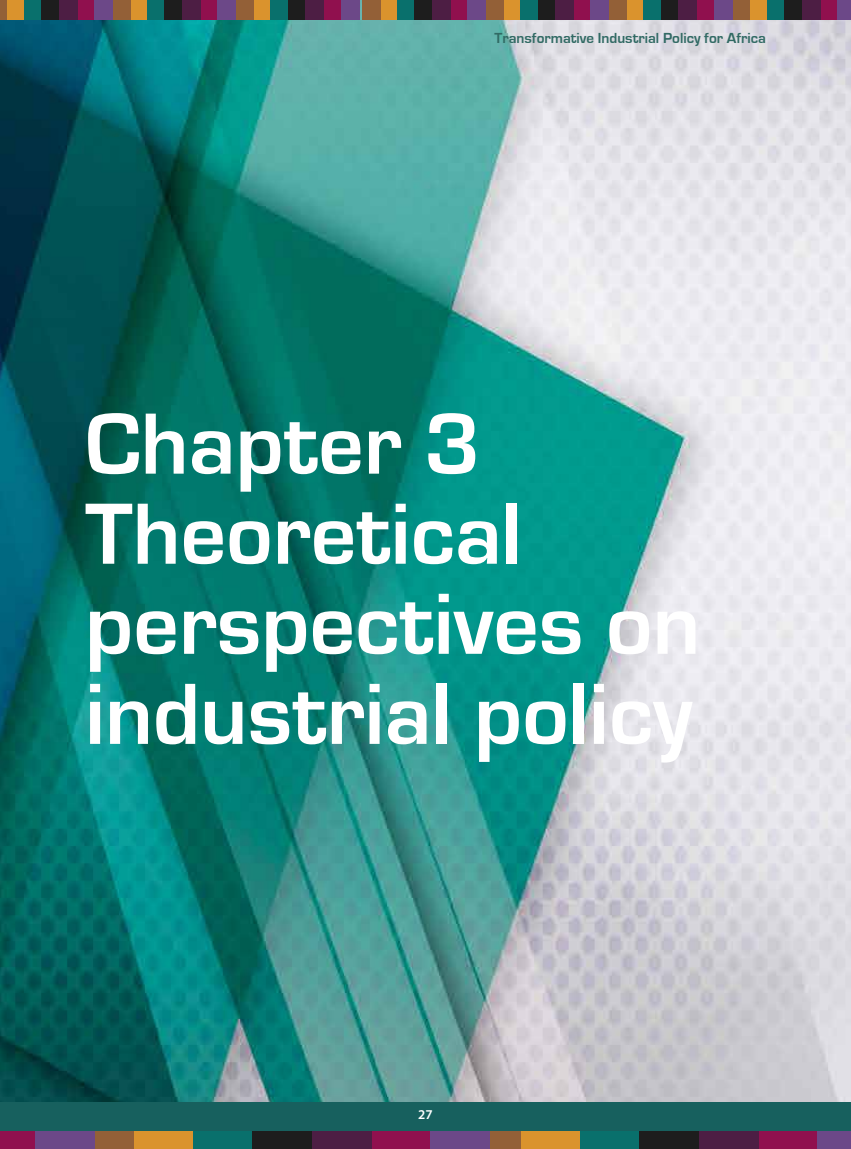
<style>
.page{position:relative;width:851px;height:1149px;background:#fff}
.page>*{position:absolute;margin:0;border:0;box-sizing:border-box;transform-origin:0 0}
.t1{font:700 90px/90px "Eurostile";color:#fff}
.t2{font:700 15px "Eurostile";color:#316a64}
.t3{font:600 13.5px "Myriad Pro";color:#fff}
</style>
<div class="page">
<img style="left:0;top:0;width:850px;height:1101px">
<div style="left:749px;top:0;width:18px;height:20px;background:#da932d"></div>
<div style="left:731px;top:0;width:19px;height:20px;background:#936037"></div>
<div style="left:819px;top:0;width:19px;height:20px;background:#90104e"></div>
<div style="left:766px;top:0;width:19px;height:20px;background:#09706c"></div>
<div style="left:784px;top:0;width:18px;height:20px;background:#1d1d1d"></div>
<div style="left:801px;top:0;width:19px;height:20px;background:#4d1e44"></div>
<div style="left:836px;top:0;width:14px;height:20px;background:#6c4888"></div>
<div style="left:625px;top:0;width:19px;height:20px;background:#da932d"></div>
<div style="left:608px;top:0;width:18px;height:20px;background:#936037"></div>
<div style="left:696px;top:0;width:18px;height:20px;background:#90104e"></div>
<div style="left:643px;top:0;width:19px;height:20px;background:#09706c"></div>
<div style="left:661px;top:0;width:18px;height:20px;background:#1d1d1d"></div>
<div style="left:678px;top:0;width:19px;height:20px;background:#4d1e44"></div>
<div style="left:713px;top:0;width:19px;height:20px;background:#6c4888"></div>
<div style="left:502px;top:0;width:19px;height:20px;background:#da932d"></div>
<div style="left:485px;top:0;width:18px;height:20px;background:#936037"></div>
<div style="left:573px;top:0;width:18px;height:20px;background:#90104e"></div>
<div style="left:520px;top:0;width:18px;height:20px;background:#09706c"></div>
<div style="left:537px;top:0;width:19px;height:20px;background:#1d1d1d"></div>
<div style="left:555px;top:0;width:19px;height:20px;background:#4d1e44"></div>
<div style="left:590px;top:0;width:19px;height:20px;background:#6c4888"></div>
<div style="left:379px;top:0;width:19px;height:20px;background:#da932d"></div>
<div style="left:362px;top:0;width:18px;height:20px;background:#936037"></div>
<div style="left:450px;top:0;width:18px;height:20px;background:#90104e"></div>
<div style="left:397px;top:0;width:18px;height:20px;background:#09706c"></div>
<div style="left:414px;top:0;width:19px;height:20px;background:#1d1d1d"></div>
<div style="left:432px;top:0;width:18px;height:20px;background:#4d1e44"></div>
<div style="left:467px;top:0;width:19px;height:20px;background:#6c4888"></div>
<div style="left:253px;top:0;width:18px;height:20px;background:#da932d"></div>
<div style="left:235px;top:0;width:18px;height:20px;background:#936037"></div>
<div style="left:323px;top:0;width:18px;height:20px;background:#90104e"></div>
<div style="left:270px;top:0;width:19px;height:20px;background:#09706c"></div>
<div style="left:288px;top:0;width:18px;height:20px;background:#1d1d1d"></div>
<div style="left:305px;top:0;width:19px;height:20px;background:#4d1e44"></div>
<div style="left:341px;top:0;width:18px;height:20px;background:#6c4888"></div>
<div style="left:129px;top:0;width:19px;height:20px;background:#da932d"></div>
<div style="left:112px;top:0;width:18px;height:20px;background:#936037"></div>
<div style="left:200px;top:0;width:18px;height:20px;background:#90104e"></div>
<div style="left:147px;top:0;width:18px;height:20px;background:#09706c"></div>
<div style="left:165px;top:0;width:18px;height:20px;background:#1d1d1d"></div>
<div style="left:182px;top:0;width:19px;height:20px;background:#4d1e44"></div>
<div style="left:217px;top:0;width:19px;height:20px;background:#6c4888"></div>
<div style="left:6px;top:0;width:19px;height:20px;background:#da932d"></div>
<div style="left:0;top:0;width:7px;height:20px;background:#936037"></div>
<div style="left:77px;top:0;width:18px;height:20px;background:#90104e"></div>
<div style="left:24px;top:0;width:18px;height:20px;background:#09706c"></div>
<div style="left:41px;top:0;width:19px;height:20px;background:#1d1d1d"></div>
<div style="left:59px;top:0;width:19px;height:20px;background:#4d1e44"></div>
<div style="left:94px;top:0;width:19px;height:20px;background:#6c4888"></div>
<div style="left:0;top:1101px;width:850px;height:47px;background:#17605e"></div>
<div style="left:520px;top:1131px;width:60px;height:17px;background:#da932d"></div>
<div style="left:461px;top:1131px;width:59px;height:17px;background:#936037"></div>
<div style="left:758px;top:1131px;width:59px;height:17px;background:#90104e"></div>
<div style="left:580px;top:1131px;width:59px;height:17px;background:#09706c"></div>
<div style="left:639px;top:1131px;width:59px;height:17px;background:#1d1d1d"></div>
<div style="left:699px;top:1131px;width:59px;height:17px;background:#4d1e44"></div>
<div style="left:817px;top:1131px;width:33px;height:17px;background:#6c4888"></div>
<div style="left:134px;top:1131px;width:59px;height:17px;background:#da932d"></div>
<div style="left:74px;top:1131px;width:60px;height:17px;background:#936037"></div>
<div style="left:371px;top:1131px;width:59px;height:17px;background:#90104e"></div>
<div style="left:193px;top:1131px;width:60px;height:17px;background:#09706c"></div>
<div style="left:253px;top:1131px;width:59px;height:17px;background:#1d1d1d"></div>
<div style="left:312px;top:1131px;width:59px;height:17px;background:#4d1e44"></div>
<div style="left:430px;top:1131px;width:59px;height:17px;background:#6c4888"></div>
<div style="left:0;top:1131px;width:35px;height:17px;background:#90104e"></div>
<div style="left:35px;top:1131px;width:59px;height:17px;background:#6c4888"></div>
<p class="t2" style="left:494px;top:30px;width:273px">Transformative Industrial Policy for Africa</p>
<p class="t1" style="left:85px;top:400px;width:616px">Chapter 3<br>Theoretical perspectives on industrial policy</p>
<p class="t3" style="left:418px;top:1105px;width:16px">27</p>
</div>
